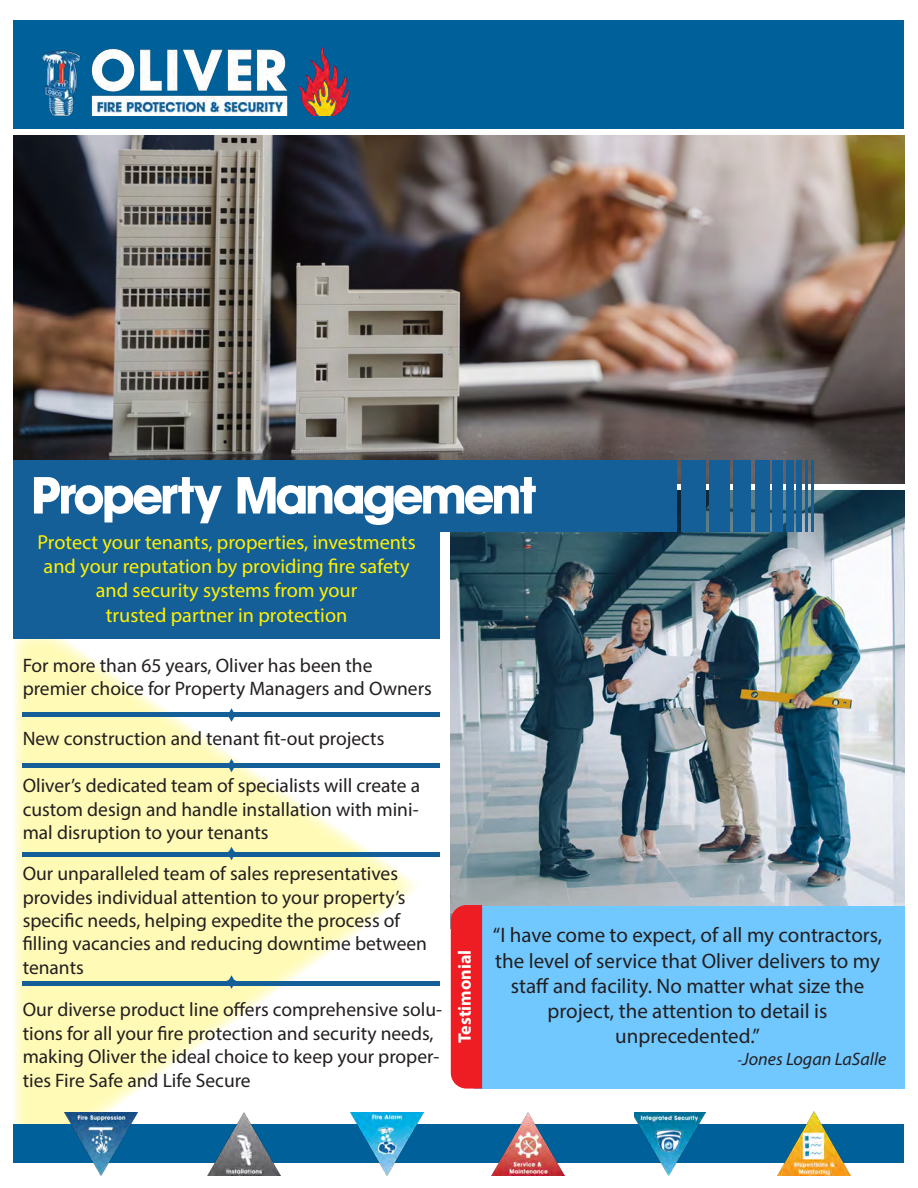
<style>
.page{position:relative;width:918px;height:1188px;background:#fff}
.page>*{position:absolute;margin:0;border:0;box-sizing:border-box;transform-origin:0 0}
.t1{font:50.25px "Avant G Bold";color:#fff}
.t2{font:21px/25.2px "Myriad Pro";color:#231f20;text-align:center}
.t3{font:20.25px "Myriad Pro";color:#fff101}
.t4{font:19.5px/23.4px "Myriad Pro";color:#231f20}
.t5{font:italic 18px "Myriad Pro";color:#231f20}
.t6{font:700 18px "Myriad Pro";color:#fff}
.s1{font-size:15px}
</style>
<div class="page">
<svg style="left:14px;top:638px;width:409px;height:487px;fill:#fffbb9"></svg>
<img style="left:451px;top:490px;width:453px;height:416px">
<img style="left:13px;top:135px;width:891px;height:349px">
<div style="left:14px;top:20px;width:890px;height:109px;background:#00609a"></div>
<div style="left:0;top:460px;width:672px;height:66px;background:#fff"></div>
<div style="left:14px;top:460px;width:663px;height:72px;background:#155f99"></div>
<div style="left:681px;top:460px;width:24px;height:72px;background:#155f99"></div>
<div style="left:709px;top:460px;width:20px;height:72px;background:#155f99"></div>
<div style="left:734px;top:460px;width:17px;height:72px;background:#155f99"></div>
<div style="left:755px;top:460px;width:14px;height:72px;background:#155f99"></div>
<div style="left:773px;top:460px;width:10px;height:72px;background:#155f99"></div>
<div style="left:786px;top:460px;width:7px;height:72px;background:#155f99"></div>
<div style="left:796px;top:460px;width:5px;height:72px;background:#155f99"></div>
<hr style="left:805px;top:460px;width:3px;height:72px;background:#155f99">
<hr style="left:811px;top:460px;width:3px;height:72px;background:#155f99">
<div style="left:14px;top:526px;width:426px;height:112px;background:#155f99"></div>
<div style="left:14px;top:1125px;width:890px;height:38px;background:#00609a"></div>
<img style="left:65px;top:1112px;width:73px;height:63px">
<img style="left:351px;top:1112px;width:72px;height:63px">
<img style="left:207px;top:1112px;width:73px;height:63px">
<img style="left:777px;top:1112px;width:73px;height:63px">
<img style="left:635px;top:1112px;width:70px;height:63px">
<img style="left:492px;top:1112px;width:72px;height:63px">
<img style="left:42px;top:47px;width:307px;height:69px">
<div style="left:474px;top:906px;width:430px;height:183px;background:#70c8ff"></div>
<div style="left:451px;top:905px;width:31px;height:184px;background:#ee1d23"></div>
<hr style="left:23px;top:713px;width:417px;height:4px;background:#155f99">
<svg style="left:225px;top:708px;width:13px;height:14px"></svg>
<div style="left:23px;top:763px;width:417px;height:5px;background:#155f99"></div>
<svg style="left:225px;top:759px;width:13px;height:13px"></svg>
<hr style="left:23px;top:853px;width:417px;height:4px;background:#155f99">
<svg style="left:225px;top:847px;width:13px;height:13px"></svg>
<div style="left:23px;top:981px;width:417px;height:5px;background:#155f99"></div>
<svg style="left:225px;top:975px;width:13px;height:14px"></svg>
<p class="t1" style="left:33px;top:466px;width:504px">Property Management</p>
<p class="t3" style="left:38px;top:530px;width:380px">Protect your tenants, properties, investments</p>
<p class="t3" style="left:44px;top:554px;width:368px">and your reputation by providing fire safety</p>
<p class="t3" style="left:96px;top:578px;width:263px">and security systems from your</p>
<p class="t3" style="left:106px;top:602px;width:243px">trusted partner in protection</p>
<p class="t4" style="left:23px;top:653px;width:351px">For more than 65 years, Oliver has been the</p>
<p class="t4" style="left:23px;top:677px;width:411px">premier choice for Property Managers and Owners</p>
<p class="t4" style="left:23px;top:727px;width:363px">New construction and tenant fit-out projects</p>
<p class="t4" style="left:23px;top:774px;width:399px;text-align:justify">Oliver’s dedicated team of specialists will create a custom design and handle installation with mini&shy;mal disruption to your tenants</p>
<p class="t4" style="left:23px;top:862px;width:406px">Our unparalleled team of sales representatives provides individual attention to your property’s specific needs, helping expedite the process of filling vacancies and reducing downtime between tenants</p>
<p class="t4" style="left:23px;top:998px;width:421px">Our diverse product line offers comprehensive solu&shy;tions for all your fire protection and security needs, making Oliver the ideal choice to keep your proper&shy;ties Fire Safe and Life Secure</p>
<p class="t6" style="left:453px;top:1043px;width:95px;rotate:-90deg">Testimonial</p>
<p class="t2" style="left:493px;top:922px;width:391px">“I have come to expect, of all my contractors, the level of service that Oliver delivers to my staff and facility. No matter what size the project, the attention to detail is</p>
<p class="t2" style="left:615px;top:1023px;width:146px">unprecedented.”</p>
<p class="t5" style="left:738px;top:1048px;width:150px"><span class="s1">-</span>Jones Logan LaSalle</p>
</div>
